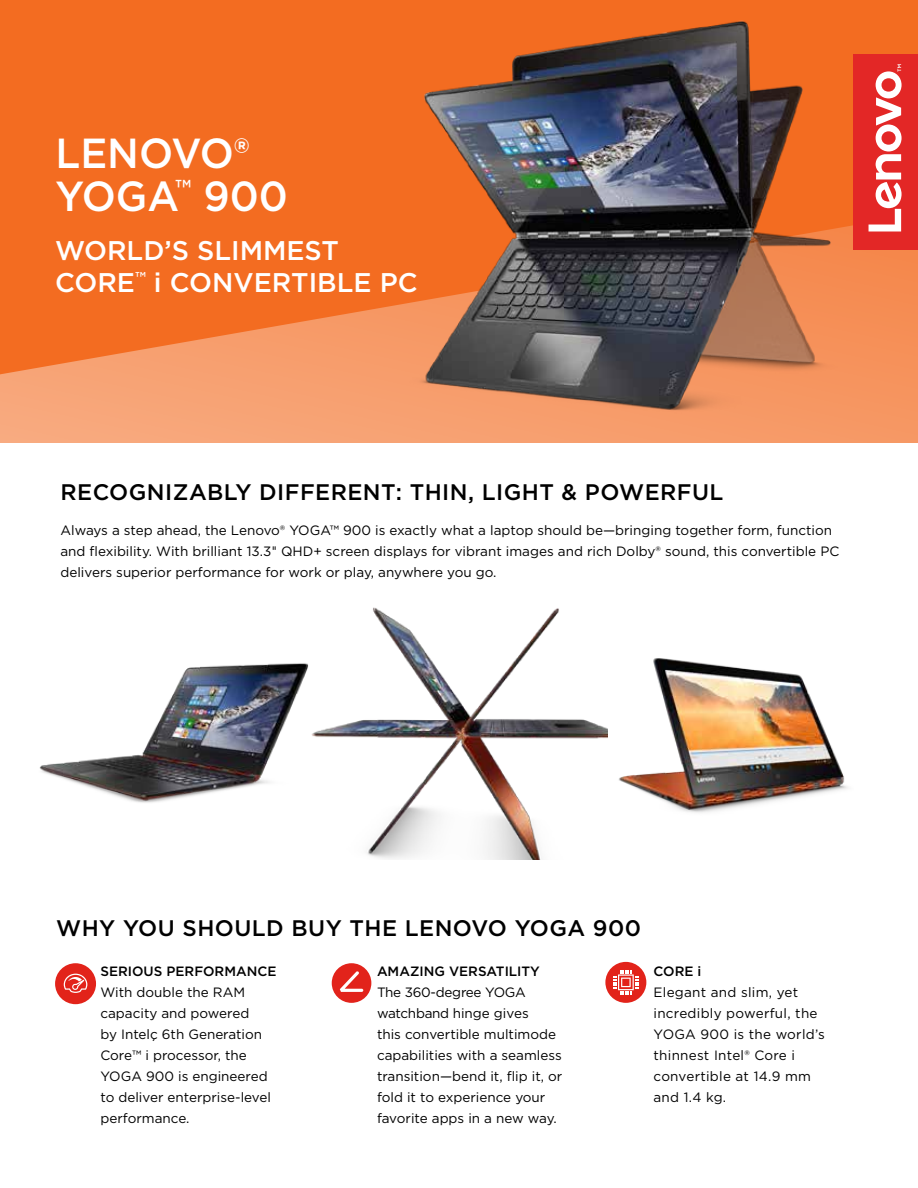
<style>
.page{position:relative;width:918px;height:1188px;background:#fff}
.page>*{position:absolute;margin:0;border:0;box-sizing:border-box;transform-origin:0 0}
.t1{font:500 42px/43.5px "Gotham";color:#fff;scale:.96 1}
.t2{font:500 27px/31.5px "Gotham";color:#fff}
.t3{font:500 22.5px "Gotham";letter-spacing:.02em;color:#000}
.t4{font:13.5px/21px "Gotham";color:#000}
.t5{font:13.5px/21.1px "Gotham";letter-spacing:.02em;color:#000}
.t6{font:500 13.5px "Gotham";color:#000}
.s1{font-family:"Helvetica Neue LT Std"}
</style>
<div class="page">
<div style="left:0;top:0;width:918px;height:443px;background:#f7a476"></div>
<svg style="left:0;top:0;width:918px;height:374px;background:#f37028"></svg>
<img style="left:393px;top:0;width:515px;height:443px">
<div style="left:854px;top:54px;width:64px;height:196px;background:#e32726"></div>
<svg style="left:869px;top:64px;width:33px;height:168px"></svg>
<div style="left:605px;top:962px;width:41px;height:41px;background:#e2231a;border-radius:50%"></div>
<svg style="left:613px;top:970px;width:25px;height:25px"></svg>
<div style="left:55px;top:963px;width:41px;height:41px;background:#e2231a;border-radius:50%"></div>
<svg style="left:64px;top:974px;width:23px;height:19px"></svg>
<div style="left:332px;top:963px;width:39px;height:40px;background:#e2231b;border-radius:50%"></div>
<svg style="left:340px;top:971px;width:23px;height:21px"></svg>
<img style="left:332px;top:607px;width:268px;height:253px">
<img style="left:600px;top:658px;width:248px;height:155px">
<img style="left:39px;top:663px;width:293px;height:140px">
<h1 class="t1" style="left:55px;top:131px;width:244px">LENOVO®<br>YOGA<sup>™</sup> 900</h1>
<h2 class="t2" style="left:55px;top:235px;width:364px">WORLD’S SLIMMEST<br>CORE<sup>™</sup> i CONVERTIBLE PC</h2>
<h3 class="t3" style="left:60px;top:477px;width:665px">RECOGNIZABLY DIFFERENT: THIN, LIGHT &amp; POWERFUL</h3>
<p class="t4" style="left:60px;top:519px;width:780px">Always a step ahead, the Lenovo® YOGA™ 900 is exactly what a laptop should be—bringing together form, function and flexibility. With brilliant 13.3<span class="s1">"</span> QHD+ screen displays for vibrant images and rich Dolby® sound, this convertible PC delivers superior performance for work or play, anywhere you go.</p>
<h3 class="t3" style="left:56px;top:913px;width:587px">WHY YOU SHOULD BUY THE LENOVO YOGA 900</h3>
<p class="t6" style="left:100px;top:962px;width:177px">SERIOUS PERFORMANCE</p>
<p class="t4" style="left:100px;top:981px;width:172px">With double the RAM capacity and powered<br>by Intelç 6th Generation<br>Core™ i processor, the<br>YOGA 900 is engineered to deliver enterprise-level performance.</p>
<p class="t6" style="left:377px;top:962px;width:164px">AMAZING VERSATILITY</p>
<p class="t4" style="left:377px;top:981px;width:187px">The 360-degree YOGA watchband hinge gives<br>this convertible multimode capabilities with a seamless transition—bend it, flip it, or fold it to experience your favorite apps in a new way.</p>
<p class="t6" style="left:654px;top:962px;width:49px">CORE i</p>
<p class="t5" style="left:654px;top:981px;width:173px">Elegant and slim, yet incredibly powerful, the<br>YOGA 900 is the world’s thinnest Intel® Core i convertible at 14.9 mm and 1.4 kg.</p>
</div>
